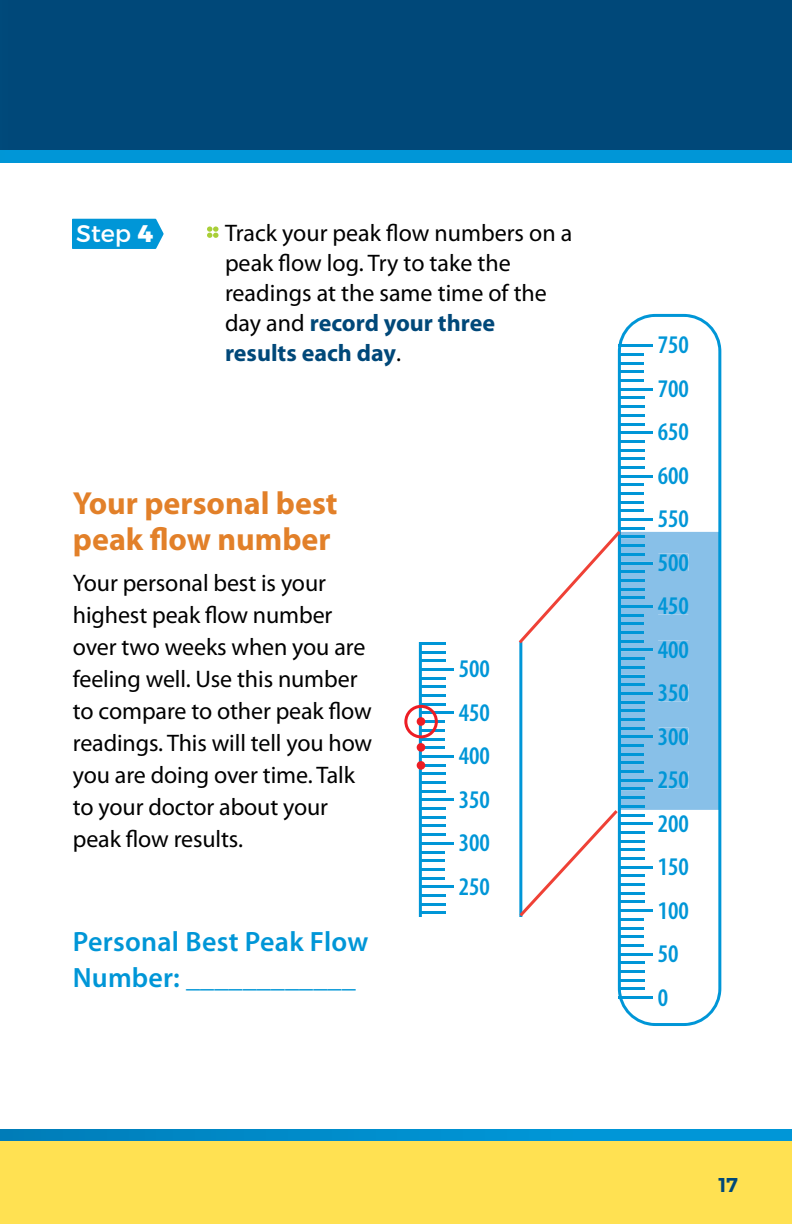
<style>
.page{position:relative;width:792px;height:1224px;background:#fff}
.page>*{position:absolute;margin:0;border:0;box-sizing:border-box;transform-origin:0 0}
.t1{font:700 32px/36px "Myriad Pro";color:#e28029}
.t2{font:600 28px/36px "Myriad Pro";letter-spacing:.01em;color:#0096d7}
.t3{font:600 condensed 25.6px/43.6px "Myriad Pro";color:#0096d7;text-align:justify}
.t4{font:24px/32px "Myriad Pro";letter-spacing:-.005em;color:#000}
.t5{font:24px "Montserrat";color:#fff}
.t6{font:600 20px "Montserrat";color:#004879}
.s1{font-weight:800}
.s2{font-weight:700;color:#004879}
.s3{font-weight:400}
</style>
<div class="page">
<div style="left:0;top:0;width:792px;height:153px;background:#004879"></div>
<div style="left:0;top:151px;width:792px;height:11px;background:#0096d7"></div>
<div style="left:0;top:1135px;width:792px;height:89px;background:#ffe152"></div>
<svg style="left:0;top:1129px;width:792px;height:12px;background:#008dcc"></svg>
<svg style="left:618px;top:314px;width:103px;height:712px"></svg>
<svg style="left:404px;top:531px;width:315px;height:385px"></svg>
<div style="left:72px;top:219px;width:92px;height:30px;background:#0096d7"></div>
<svg style="left:207px;top:226px;width:12px;height:12px"></svg>
<p class="t5" style="left:76px;top:219px;width:78px">Step <span class="s1">4</span></p>
<p class="t4" style="left:225px;top:217px;width:349px;line-height:30px">Track your peak flow numbers on a peak flow log. Try to take the readings at the same time of the day and <span class="s2">record your three results each day</span>.</p>
<p class="t1" style="left:73px;top:484px;width:266px">Your personal best peak flow number</p>
<p class="t4" style="left:73px;top:566px;width:301px">Your personal best is your highest peak flow number over two weeks when you are feeling well. Use this number to compare to other peak flow readings. This will tell you how you are doing over time. Talk to your doctor about your peak flow results.</p>
<p class="t2" style="left:73px;top:923px;width:297px">Personal Best Peak Flow<br>Number: <span class="s3">____________</span></p>
<p class="t3" style="left:459px;top:646px;width:33px">500<br>450<br>400<br>350<br>300<br>250</p>
<p class="t3" style="left:658px;top:322px;width:33px">750<br>700<br>650<br>600<br>550</p>
<p class="t3" style="left:658px;top:540px;width:33px">500<br>450<br>400<br>350<br>300<br>250</p>
<p class="t3" style="left:658px;top:801px;width:33px;text-align:left">200<br>150<br>100<br>50<br>0</p>
<p class="t6" style="left:719px;top:1172px;width:21px">17</p>
</div>
